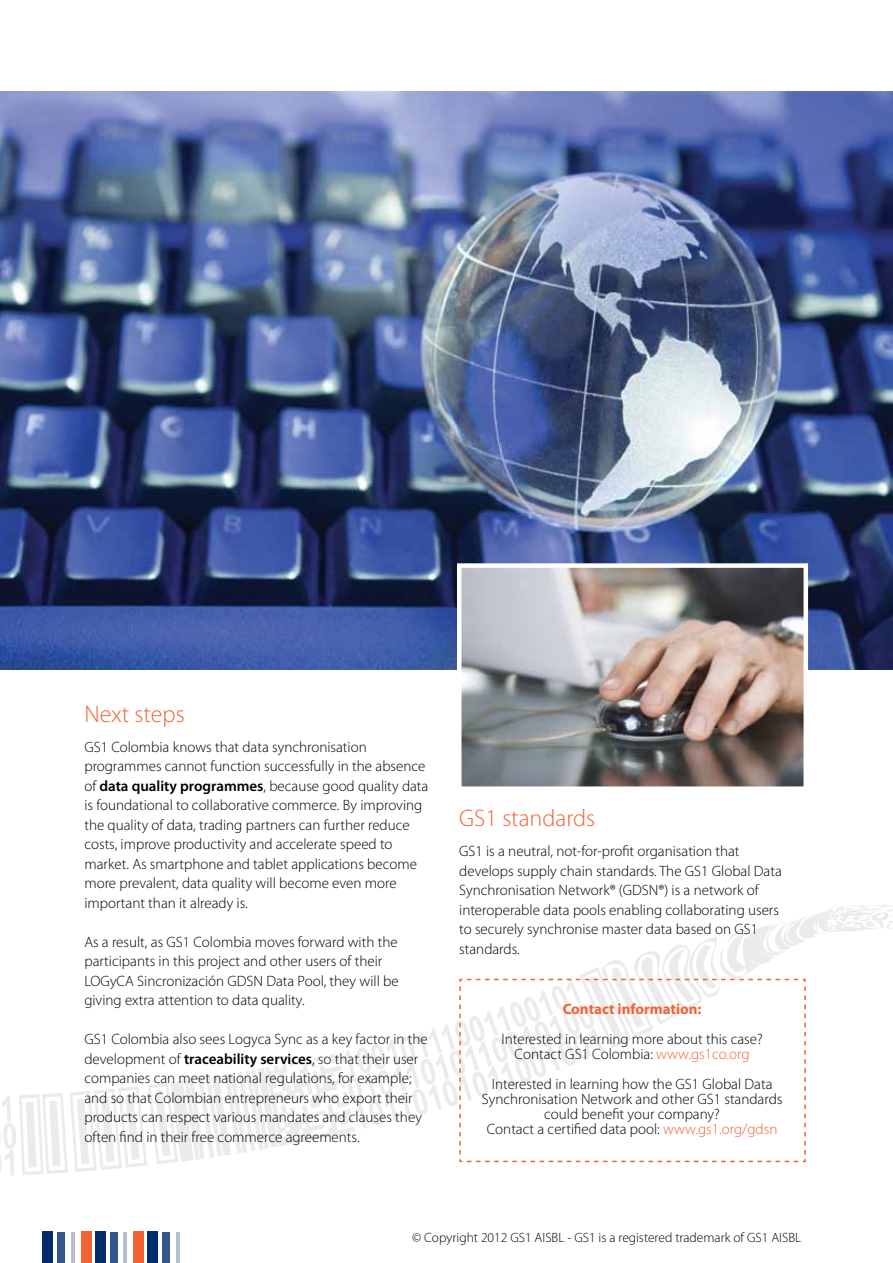
<style>
.page{position:relative;width:893px;height:1263px;background:#fff}
.page>*{position:absolute;margin:0;border:0;box-sizing:border-box;transform-origin:0 0}
.t1{font:300 24px "Myriad Pro";color:#f26334}
.t2{font:300 15px/19.5px "Myriad Pro";color:#000}
.t3{font:700 15px "Myriad Pro";color:#f26334}
.t4{font:300 13.5px "Myriad Pro";color:#000}
.s1{font-weight:600}
.s2{color:#f26334}
</style>
<div class="page">
<img style="left:0;top:91px;width:893px;height:579px">
<img style="left:462px;top:568px;width:341px;height:218px">
<div style="left:457px;top:563px;width:351px;height:228px;border:4px solid #fff"></div>
<div style="left:42px;top:1232px;width:11px;height:31px;background:#002d6c"></div>
<div style="left:95px;top:1232px;width:10px;height:31px;background:#002d6c"></div>
<div style="left:147px;top:1232px;width:10px;height:31px;background:#002d6c"></div>
<div style="left:81px;top:1232px;width:11px;height:31px;background:#f26334"></div>
<div style="left:133px;top:1232px;width:11px;height:31px;background:#f26334"></div>
<div style="left:58px;top:1232px;width:7px;height:31px;background:#335789"></div>
<div style="left:110px;top:1232px;width:7px;height:31px;background:#335789"></div>
<div style="left:162px;top:1232px;width:7px;height:31px;background:#335789"></div>
<hr style="left:71px;top:1232px;width:3px;height:31px;background:#002d6c">
<hr style="left:124px;top:1232px;width:3px;height:31px;background:#002d6c">
<hr style="left:176px;top:1232px;width:3px;height:31px;background:#002d6c">
<svg style="left:0;top:904px;width:893px;height:271px"></svg>
<svg style="left:459px;top:978px;width:347px;height:185px"></svg>
<h1 class="t1" style="left:84px;top:701px;width:102px">Next steps</h1>
<p class="t2" style="left:84px;top:737px;width:345px">GS1 Colombia knows that data synchronisation programmes cannot function successfully in the absence of <span class="s1">data quality programmes</span>, because good quality data is foundational to collaborative commerce. By improving the quality of data, trading partners can further reduce costs, improve productivity and accelerate speed to market. As smartphone and tablet applications become more prevalent, data quality will become even more important than it already is.</p>
<p class="t2" style="left:84px;top:932px;width:316px">As a result, as GS1 Colombia moves forward with the participants in this project and other users of their LOGyCA Sincronización GDSN Data Pool, they will be giving extra attention to data quality.</p>
<p class="t2" style="left:84px;top:1030px;width:345px">GS1 Colombia also sees Logyca Sync as a key factor in the development of <span class="s1">traceability services</span>, so that their user companies can meet national regulations, for example; and so that Colombian entrepreneurs who export their products can respect various mandates and clauses they often find in their free commerce agreements.</p>
<h1 class="t1" style="left:459px;top:805px;width:137px">GS1 standards</h1>
<p class="t2" style="left:459px;top:841px;width:324px">GS1 is a neutral, not-for-profit organisation that develops supply chain standards. The GS1 Global Data Synchronisation Network® (GDSN®) is a network of interoperable data pools enabling collaborating users to securely synchronise master data based on GS1 standards.</p>
<p class="t3" style="left:563px;top:999px;width:140px">Contact information:</p>
<p class="t2" style="left:501px;top:1031px;width:263px;line-height:15px;text-align:center">Interested in learning more about this case?<br>Contact GS1 Colombia: <span class="s2">www.gs1co.org</span></p>
<p class="t2" style="left:482px;top:1076px;width:302px;line-height:15px;text-align:center">Interested in learning how the GS1 Global Data Synchronisation Network and other GS1 standards could benefit your company?<br>Contact a certified data pool: <span class="s2">www.gs1.org/gdsn</span></p>
<p class="t4" style="left:412px;top:1230px;width:391px">© Copyright 2012 GS1 AISBL - GS1 is a registered trademark of GS1 AISBL</p>
</div>
